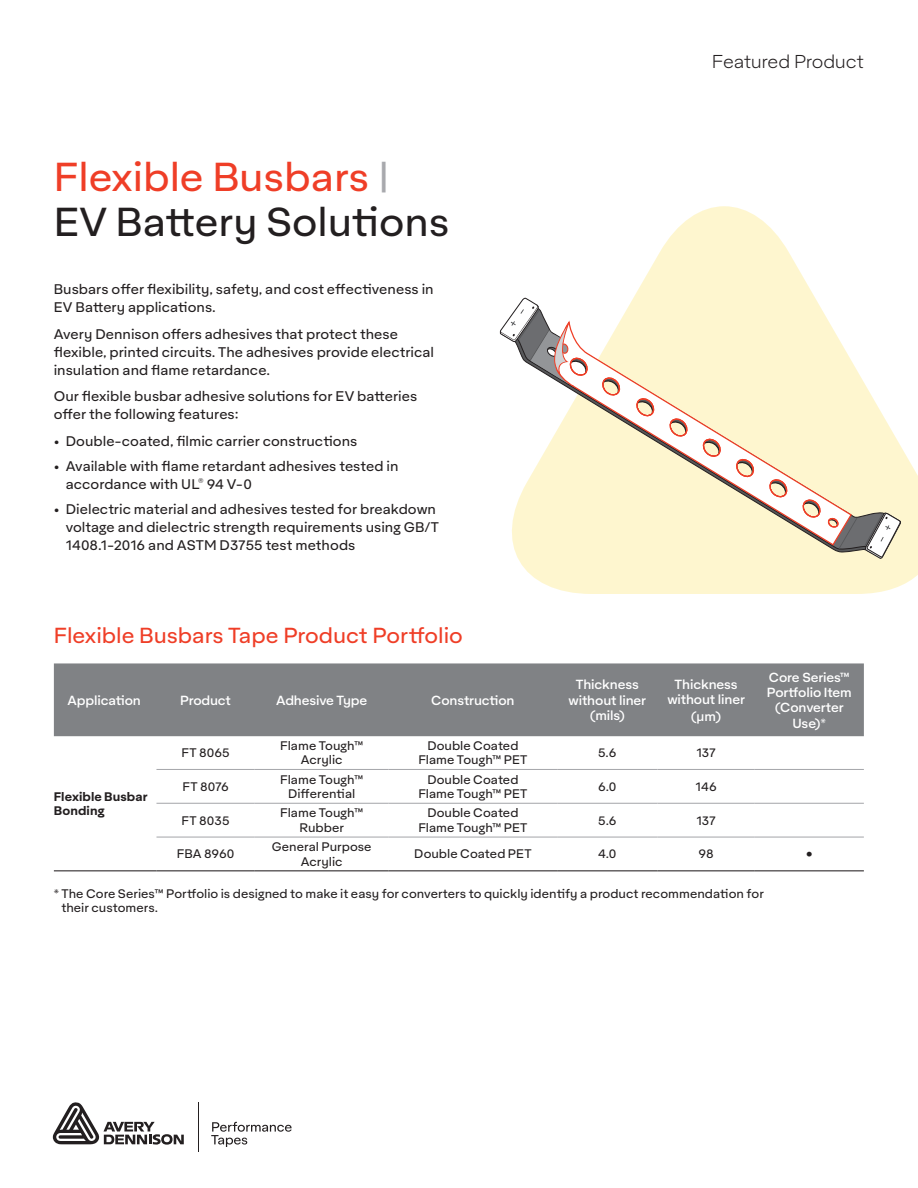
<style>
.page{position:relative;width:918px;height:1188px;background:#fff}
.page>*{position:absolute;margin:0;border:0;box-sizing:border-box;transform-origin:0 0}
.t1{font:39px/45px "Aktifo A";color:#231f20}
.t2{font:21px "Aktifo A";color:#ef3e27}
.t3{font:300 18px "Aktifo A";letter-spacing:-.02em;color:#231f20}
.t4{font:18px "Aktifo A";color:#231f20}
.t5{font:13.5px/18px "Aktifo A";letter-spacing:.005em;color:#231f20}
.t6{font:500 12.75px/15.3px "Aktifo A";letter-spacing:-.01em;color:#fff;text-align:center}
.t7{font:12px/14.4px "Aktifo A";letter-spacing:.005em;color:#231f20;text-align:center}
.t8{font:700 12px/14.4px "Aktifo A";letter-spacing:.01em;color:#231f20}
.s1{color:#ef3e27}
.s2{color:#a8a9ad}
.s3{font-family:"Nunito Sans";font-weight:600;font-size:13.8px}
</style>
<div class="page">
<hr style="left:198px;top:1102px;width:1px;height:50px;background:#231f20">
<svg style="left:53px;top:1102px;width:131px;height:43px"></svg>
<svg style="left:211px;top:1122px;width:81px;height:25px"></svg>
<img style="left:516px;top:206px;width:402px;height:388px">
<svg style="left:512px;top:303px;width:380px;height:251px"></svg>
<svg style="left:864px;top:512px;width:38px;height:48px"></svg>
<svg style="left:555px;top:321px;width:298px;height:225px;background:#faf1cf"></svg>
<svg style="left:600px;top:372px;width:25px;height:26px"></svg>
<svg style="left:634px;top:393px;width:25px;height:26px"></svg>
<svg style="left:667px;top:413px;width:26px;height:26px"></svg>
<svg style="left:701px;top:434px;width:25px;height:25px"></svg>
<svg style="left:734px;top:454px;width:25px;height:25px"></svg>
<svg style="left:767px;top:474px;width:25px;height:26px"></svg>
<svg style="left:800px;top:495px;width:58px;height:54px"></svg>
<svg style="left:499px;top:298px;width:94px;height:86px"></svg>
<div style="left:54px;top:663px;width:810px;height:73px;background:#808285"></div>
<hr style="left:156px;top:769px;width:99px;height:1px;background:#a8a9ad">
<hr style="left:255px;top:769px;width:134px;height:1px;background:#a8a9ad">
<hr style="left:389px;top:769px;width:168px;height:1px;background:#a8a9ad">
<hr style="left:557px;top:769px;width:101px;height:1px;background:#a8a9ad">
<hr style="left:658px;top:769px;width:97px;height:1px;background:#a8a9ad">
<hr style="left:755px;top:769px;width:109px;height:1px;background:#a8a9ad">
<hr style="left:156px;top:803px;width:99px;height:1px;background:#a8a9ad">
<hr style="left:255px;top:803px;width:134px;height:1px;background:#a8a9ad">
<hr style="left:389px;top:803px;width:168px;height:1px;background:#a8a9ad">
<hr style="left:557px;top:803px;width:101px;height:1px;background:#a8a9ad">
<hr style="left:658px;top:803px;width:97px;height:1px;background:#a8a9ad">
<hr style="left:755px;top:803px;width:109px;height:1px;background:#a8a9ad">
<hr style="left:156px;top:837px;width:99px;height:1px;background:#a8a9ad">
<hr style="left:255px;top:837px;width:134px;height:1px;background:#a8a9ad">
<hr style="left:389px;top:837px;width:168px;height:1px;background:#a8a9ad">
<hr style="left:557px;top:837px;width:101px;height:1px;background:#a8a9ad">
<hr style="left:658px;top:837px;width:97px;height:1px;background:#a8a9ad">
<hr style="left:755px;top:837px;width:109px;height:1px;background:#a8a9ad">
<hr style="left:54px;top:870px;width:102px;height:1px;background:#231f20">
<hr style="left:156px;top:870px;width:99px;height:1px;background:#231f20">
<hr style="left:255px;top:870px;width:134px;height:1px;background:#231f20">
<hr style="left:389px;top:870px;width:168px;height:1px;background:#231f20">
<hr style="left:557px;top:870px;width:101px;height:1px;background:#231f20">
<hr style="left:658px;top:870px;width:97px;height:1px;background:#231f20">
<hr style="left:755px;top:870px;width:109px;height:1px;background:#231f20">
<h1 class="t1" style="left:54px;top:154px;width:397px"><span class="s1">Flexible Busbars</span> <span class="s2">|<br></span>EV Battery Solutions</h1>
<p class="t5" style="left:54px;top:280px;width:382px">Busbars offer flexibility, safety, and cost effectiveness in<br>EV Battery applications.</p>
<p class="t5" style="left:54px;top:325px;width:382px">Avery Dennison offers adhesives that protect these flexible, printed circuits. The adhesives provide electrical insulation and flame retardance.</p>
<p class="t5" style="left:54px;top:387px;width:365px">Our flexible busbar adhesive solutions for EV batteries offer the following features:</p>
<p class="t5" style="left:54px;top:432px;width:305px">• Double-coated, filmic carrier constructions</p>
<p class="t5" style="left:66px;top:457px;width:334px;text-indent:-12px">• Available with flame retardant adhesives tested in accordance with UL<sup>®</sup> 94 V-0</p>
<p class="t5" style="left:66px;top:500px;width:375px;text-indent:-12px">• Dielectric material and adhesives tested for breakdown voltage and dielectric strength requirements using GB/T<br>1408.1-2016 and ASTM D3755 test methods</p>
<h2 class="t2" style="left:54px;top:622px;width:411px">Flexible Busbars Tape Product Portfolio</h2>
<p class="t6" style="left:68px;top:692px;width:75px">Application</p>
<p class="t6" style="left:180px;top:692px;width:52px">Product</p>
<p class="t6" style="left:276px;top:692px;width:93px">Adhesive Type</p>
<p class="t6" style="left:431px;top:692px;width:85px">Construction</p>
<h3 class="t3" style="left:712px;top:50px;width:154px">Featured Product</h3>
<p class="t6" style="left:569px;top:677px;width:79px">Thickness without liner (mils)</p>
<p class="t6" style="left:667px;top:676px;width:79px">Thickness without liner</p>
<p class="t6" style="left:691px;top:708px;width:32px">(<span class="s3">µ</span>m)</p>
<p class="t6" style="left:767px;top:669px;width:87px">Core Series™<br>Portfolio Item (Converter<br>Use)*</p>
<p class="t7" style="left:181px;top:745px;width:50px">FT 8065</p>
<p class="t7" style="left:280px;top:738px;width:85px">Flame Tough™<br>Acrylic</p>
<p class="t7" style="left:418px;top:738px;width:111px">Double Coated<br>Flame Tough™ PET</p>
<p class="t7" style="left:598px;top:745px;width:20px">5.6</p>
<p class="t7" style="left:696px;top:745px;width:21px">137</p>
<p class="t7" style="left:182px;top:779px;width:48px">FT 8076</p>
<p class="t7" style="left:280px;top:772px;width:85px">Flame Tough™<br>Differential</p>
<p class="t7" style="left:418px;top:772px;width:111px">Double Coated<br>Flame Tough™ PET</p>
<p class="t7" style="left:598px;top:779px;width:20px">6.0</p>
<p class="t7" style="left:696px;top:779px;width:23px">146</p>
<p class="t7" style="left:182px;top:813px;width:50px">FT 8035</p>
<p class="t7" style="left:280px;top:806px;width:85px">Flame Tough™<br>Rubber</p>
<p class="t7" style="left:418px;top:806px;width:111px">Double Coated<br>Flame Tough™ PET</p>
<p class="t7" style="left:598px;top:813px;width:20px">5.6</p>
<p class="t7" style="left:696px;top:813px;width:21px">137</p>
<p class="t7" style="left:177px;top:847px;width:59px">FBA 8960</p>
<p class="t7" style="left:272px;top:840px;width:101px">General Purpose<br>Acrylic</p>
<p class="t7" style="left:414px;top:847px;width:119px">Double Coated PET</p>
<p class="t7" style="left:598px;top:847px;width:20px">4.0</p>
<p class="t7" style="left:699px;top:847px;width:17px">98</p>
<h3 class="t4" style="left:805px;top:841px;width:9px">•</h3>
<p class="t7" style="left:61px;top:886px;width:704px;text-align:left;text-indent:-8px">* The Core Series™ Portfolio is designed to make it easy for converters to quickly identify a product recommendation for their customers.</p>
<p class="t8" style="left:54px;top:789px;width:95px">Flexible Busbar<br>Bonding</p>
</div>
